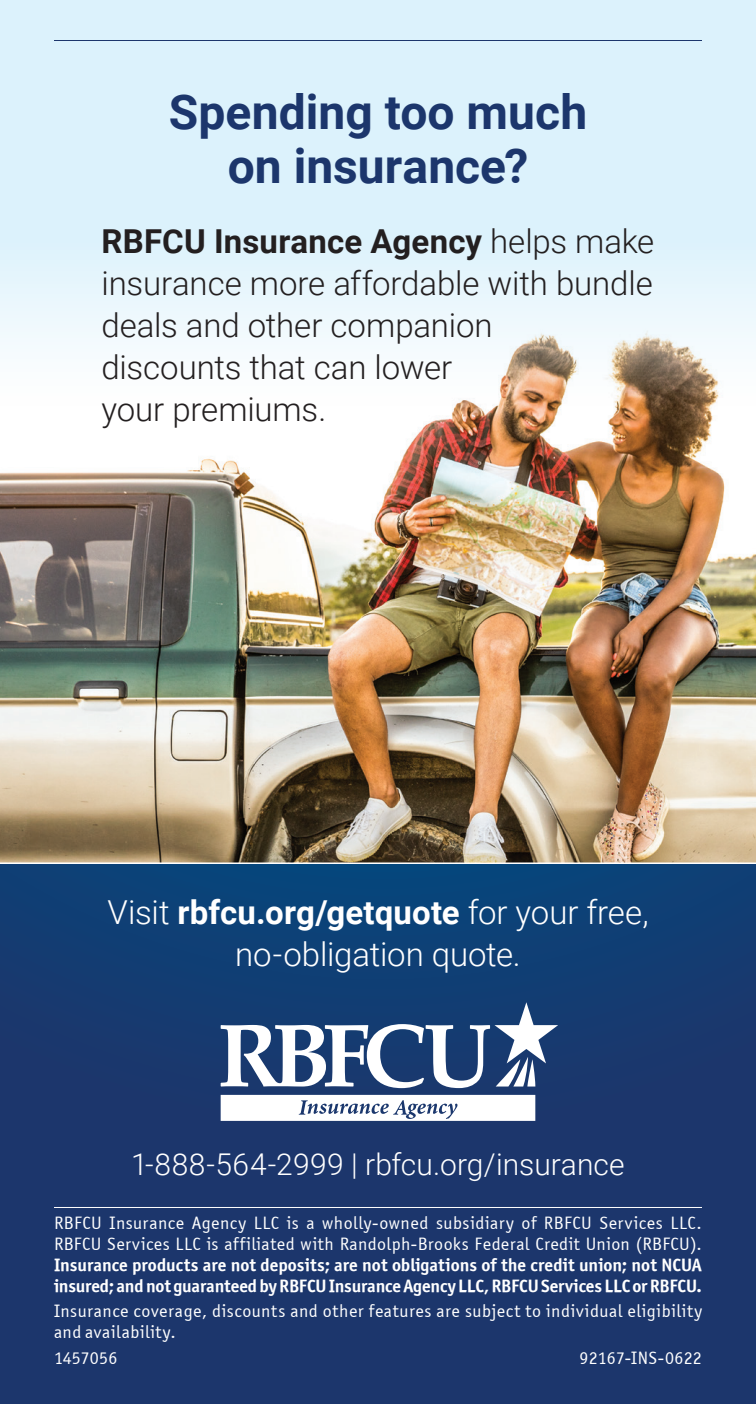
<style>
.page{position:relative;width:756px;height:1404px;background:#fff}
.page>*{position:absolute;margin:0;border:0;box-sizing:border-box;transform-origin:0 0}
.t1{font:700 48px/54px "Roboto";color:#1c366c;text-align:center}
.t2{font:300 33px/42px "Roboto";letter-spacing:-.005em;color:#231f20}
.t3{font:300 33px/42px "Roboto";letter-spacing:-.005em;color:#fff;text-align:center}
.t4{font:300 30px "Roboto";letter-spacing:.005em;color:#fff}
.t5{font:18px/21px "Officina Sans ITCTT Book";letter-spacing:.025em;color:#fff}
.t6{font:18px/21px "Officina Sans ITCTT Bold";color:#fff}
.t7{font:18px "Officina Sans ITCTT Book";color:#fff}
.s1{font-weight:700}
</style>
<div class="page">
<div style="left:0;top:0;width:756px;height:864px;background:#dcf2fc"></div>
<img style="left:0;top:284px;width:756px;height:578px">
<svg style="left:0;top:862px;width:756px;height:542px;background:#18396f"></svg>
<hr style="left:54px;top:1207px;width:648px;height:1px;background:#fff">
<svg style="left:221px;top:1002px;width:337px;height:86px"></svg>
<svg style="left:221px;top:1095px;width:314px;height:26px"></svg>
<hr style="left:54px;top:40px;width:648px;height:1px;background:#1c366c">
<h1 class="t1" style="left:169px;top:83px;width:420px">Spending too much on insurance?</h1>
<p class="t2" style="left:102px;top:219px;width:554px"><span class="s1">RBFCU Insurance Agency</span> helps make insurance more affordable with bundle deals and other companion<br>discounts that can lower<br>your premiums.</p>
<h2 class="t3" style="left:107px;top:890px;width:543px">Visit <span class="s1">rbfcu.org/getquote</span> for your free, no‑obligation quote.</h2>
<h3 class="t4" style="left:131px;top:1143px;width:495px">1-888-564-2999 | rbfcu.org/insurance</h3>
<p class="t5" style="left:54px;top:1212px;width:649px">RBFCU Insurance Agency LLC is a wholly-owned subsidiary of RBFCU Services LLC.<br>RBFCU Services LLC is affiliated with Randolph-Brooks Federal Credit Union (RBFCU).</p>
<p class="t6" style="left:54px;top:1254px;width:650px">Insurance products are not deposits; are not obligations of the credit union; not NCUA insured; and not guaranteed by RBFCU Insurance Agency LLC, RBFCU Services LLC or RBFCU.</p>
<p class="t5" style="left:54px;top:1301px;width:650px">Insurance coverage, discounts and other features are subject to individual eligibility and availability.</p>
<p class="t7" style="left:54px;top:1347px;width:65px">1457056</p>
<p class="t5" style="left:580px;top:1347px;width:124px">92167-INS-0622</p>
</div>
